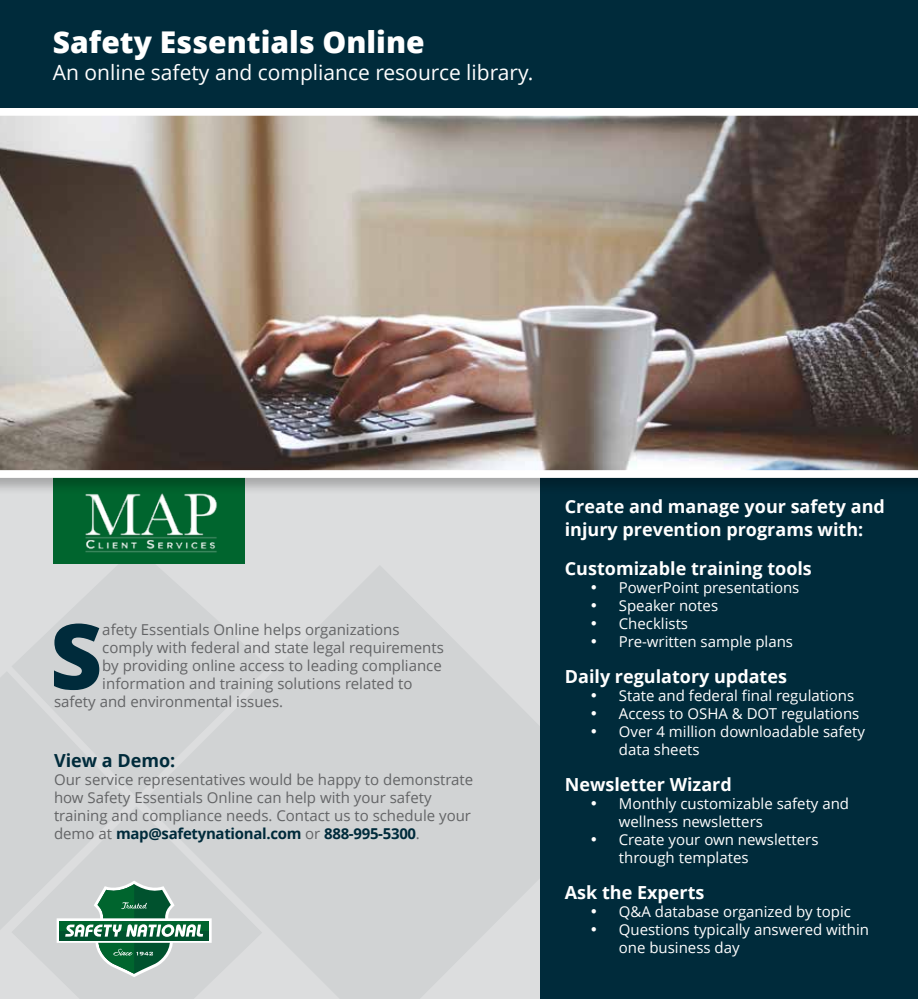
<style>
.page{position:relative;width:918px;height:999px;background:#fff}
.page>*{position:absolute;margin:0;border:0;box-sizing:border-box;transform-origin:0 0}
.t1{font:800 90.6px "Open Sans";color:#002b3b}
.t2{font:800 30px "Open Sans";color:#fff}
.t3{font:21px "Open Sans";color:#fff}
.t4{font:700 18px/22.5px "Open Sans";color:#fff}
.t5{font:700 18px "Open Sans";color:#002b3b}
.t6{font:15px/18px "Open Sans";color:#636466}
.t7{font:15px/18px "Open Sans";color:#fff}
.s1{font-weight:700;color:#002b3b}
</style>
<div class="page">
<div style="left:0;top:170px;width:918px;height:829px;background:#dcddde"></div>
<svg style="left:12px;top:547px;width:233px;height:124px;fill:#d1d3d4"></svg>
<svg style="left:64px;top:983px;width:79px;height:16px"></svg>
<svg style="left:143px;top:565px;width:397px;height:434px;fill:#d1d3d4"></svg>
<div style="left:540px;top:433px;width:378px;height:566px;background:#002b3b"></div>
<div style="left:53px;top:475px;width:191px;height:89px;background:#00652e"></div>
<div style="left:0;top:0;width:918px;height:163px;background:#002b3b"></div>
<div style="left:0;top:106px;width:918px;height:389px;background:#000;opacity:.24"></div>
<img style="left:0;top:108px;width:918px;height:370px">
<svg style="left:0;top:671px;width:212px;height:312px"></svg>
<img style="left:76px;top:478px;width:147px;height:92px">
<h2 class="t2" style="left:53px;top:19px;width:373px">Safety Essentials Online</h2>
<h3 class="t3" style="left:53px;top:60px;width:482px">An online safety and compliance resource library.</h3>
<h1 class="t1" style="left:50px;top:587px;width:54px">S</h1>
<p class="t6" style="left:102px;top:621px;width:299px">afety Essentials Online helps organizations</p>
<p class="t6" style="left:102px;top:639px;width:343px">comply with federal and state legal requirements</p>
<p class="t6" style="left:102px;top:657px;width:341px">by providing online access to leading compliance</p>
<p class="t6" style="left:102px;top:675px;width:312px">information and training solutions related to</p>
<p class="t6" style="left:54px;top:693px;width:231px">safety and environmental issues.</p>
<p class="t5" style="left:54px;top:748px;width:123px">View a Demo:</p>
<p class="t6" style="left:54px;top:771px;width:421px">Our service representatives would be happy to demonstrate how Safety Essentials Online can help with your safety training and compliance needs. Contact us to schedule your demo at <span class="s1">map@safetynational.com</span> or <span class="s1">888-995-5300</span>.</p>
<p class="t4" style="left:565px;top:495px;width:322px">Create and manage your safety and injury prevention programs with:</p>
<p class="t4" style="left:565px;top:557px;width:249px">Customizable training tools</p>
<p class="t7" style="left:590px;top:579px;width:211px">• PowerPoint presentations</p>
<p class="t7" style="left:590px;top:597px;width:129px">• Speaker notes</p>
<p class="t7" style="left:590px;top:615px;width:99px">• Checklists</p>
<p class="t7" style="left:590px;top:633px;width:204px">• Pre-written sample plans</p>
<p class="t4" style="left:565px;top:665px;width:224px">Daily regulatory updates</p>
<p class="t7" style="left:590px;top:687px;width:266px">• State and federal final regulations</p>
<p class="t7" style="left:590px;top:705px;width:271px">• Access to OSHA &amp; DOT regulations</p>
<p class="t7" style="left:619px;top:723px;width:248px;text-indent:-28px">• Over 4 million downloadable safety data sheets</p>
<p class="t4" style="left:565px;top:773px;width:168px">Newsletter Wizard</p>
<p class="t7" style="left:619px;top:795px;width:232px;text-indent:-28px">• Monthly customizable safety and wellness newsletters</p>
<p class="t7" style="left:619px;top:831px;width:201px;text-indent:-28px">• Create your own newsletters through templates</p>
<p class="t4" style="left:565px;top:881px;width:141px">Ask the Experts</p>
<p class="t7" style="left:590px;top:903px;width:262px">• Q&amp;A database organized by topic</p>
<p class="t7" style="left:619px;top:921px;width:252px;text-indent:-28px">• Questions typically answered within one business day</p>
</div>
